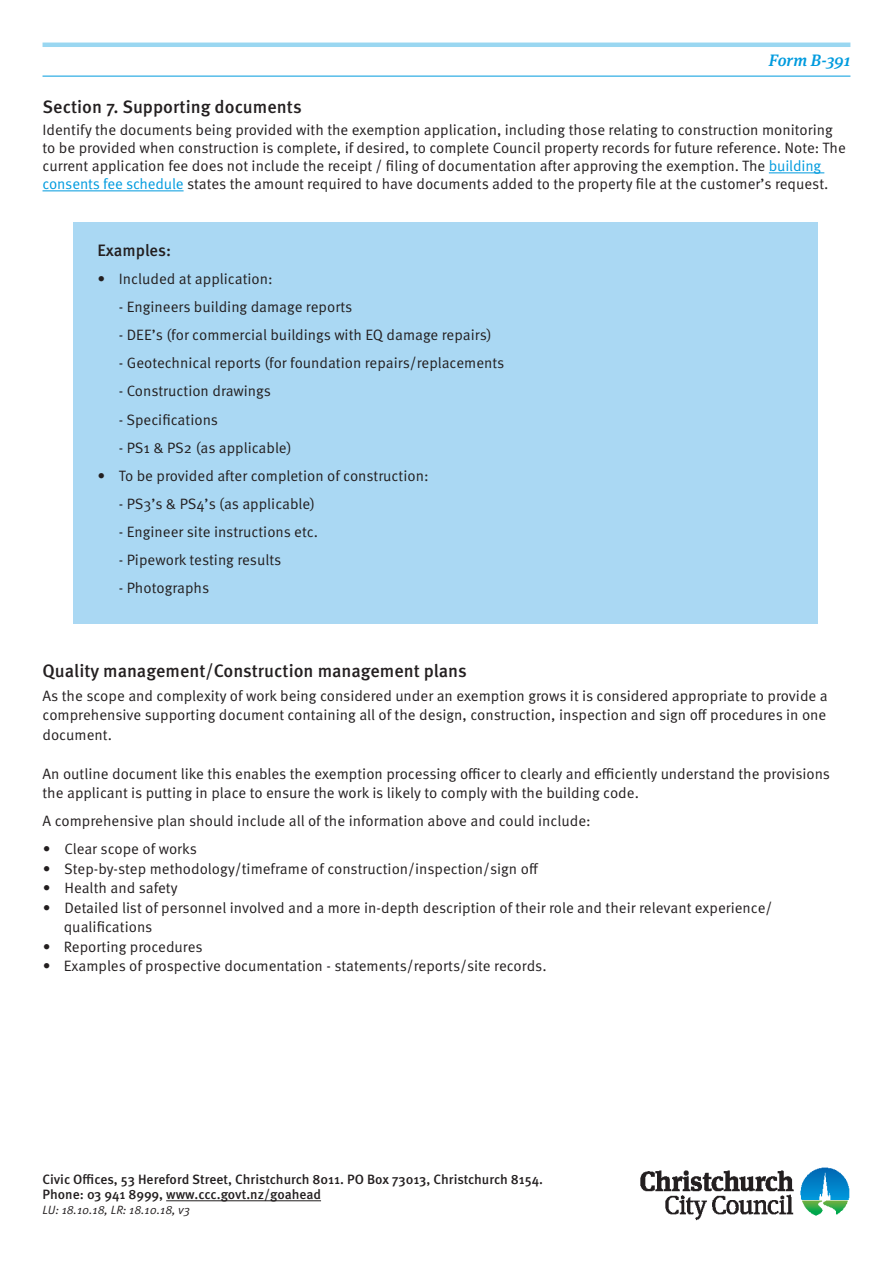
<style>
.page{position:relative;width:893px;height:1263px;background:#fff}
.page>*{position:absolute;margin:0;border:0;box-sizing:border-box;transform-origin:0 0}
.t1{font:500 18px "Meta Pro";color:#231f20}
.t2{font:italic 500 16.5px "Meta Serif Pro";color:#009bde}
.t3{font:500 16.5px "Meta Pro";letter-spacing:-.005em;color:#231f20}
.t4{font:15px/19.5px "Meta Pro";color:#231f20}
.t5{font:500 13.5px/15px "Meta Pro";color:#231f20}
.t6{font:italic 12px "Meta Pro";color:#231f20}
.s1{color:#009bde}
</style>
<div class="page">
<hr style="left:43px;top:43px;width:807px;height:4px;background:#9ad7f1">
<hr style="left:43px;top:76px;width:807px;height:1px;background:#009bde">
<hr style="left:769px;top:172px;width:55px;height:1px;background:#009bde">
<hr style="left:43px;top:190px;width:141px;height:1px;background:#009bde">
<hr style="left:166px;top:1200px;width:155px;height:1px;background:#231f20">
<img style="left:640px;top:1167px;width:210px;height:53px">
<div style="left:73px;top:222px;width:744px;height:402px;background:#aad8f3"></div>
<p class="t2" style="left:769px;top:48px;width:83px">Form B-391</p>
<p class="t1" style="left:43px;top:96px;width:261px">Section 7. Supporting documents</p>
<p class="t4" style="left:43px;top:121px;width:805px;line-height:18px">Identify the documents being provided with the exemption application, including those relating to construction monitoring to be provided when construction is complete, if desired, to complete Council property records for future reference. Note: The current application fee does not include the receipt / filing of documentation after approving the exemption. The <span class="s1">building consents fee schedule</span> states the amount required to have documents added to the property file at the customer’s request.</p>
<p class="t3" style="left:98px;top:240px;width:75px">Examples:</p>
<p class="t4" style="left:98px;top:270px;width:177px">• Included at application:</p>
<p class="t4" style="left:119px;top:298px;width:235px">- Engineers building damage reports</p>
<p class="t4" style="left:119px;top:326px;width:374px">- DEE’s (for commercial buildings with EQ damage repairs)</p>
<p class="t4" style="left:119px;top:354px;width:387px">- Geotechnical reports (for foundation repairs/replacements</p>
<p class="t4" style="left:119px;top:382px;width:154px">- Construction drawings</p>
<p class="t4" style="left:119px;top:410px;width:101px">- Specifications</p>
<p class="t4" style="left:119px;top:438px;width:174px">- PS1 &amp; PS2 (as applicable)</p>
<p class="t4" style="left:98px;top:466px;width:333px">• To be provided after completion of construction:</p>
<p class="t4" style="left:119px;top:494px;width:198px">- PS3’s &amp; PS4’s (as applicable)</p>
<p class="t4" style="left:119px;top:522px;width:201px">- Engineer site instructions etc.</p>
<p class="t4" style="left:119px;top:550px;width:164px">- Pipework testing results</p>
<p class="t4" style="left:119px;top:578px;width:92px">- Photographs</p>
<p class="t1" style="left:43px;top:659px;width:426px">Quality management/Construction management plans</p>
<p class="t4" style="left:43px;top:686px;width:787px;text-align:justify">As the scope and complexity of work being considered under an exemption grows it is considered appropriate to provide a comprehensive supporting document containing all of the design, construction, inspection and sign off procedures in one document.</p>
<p class="t4" style="left:43px;top:764px;width:789px">An outline document like this enables the exemption processing officer to clearly and efficiently understand the provisions the applicant is putting in place to ensure the work is likely to comply with the building code.</p>
<p class="t4" style="left:43px;top:811px;width:550px">A comprehensive plan should include all of the information above and could include:</p>
<p class="t4" style="left:43px;top:839px;width:156px">• Clear scope of works</p>
<p class="t4" style="left:43px;top:859px;width:497px">• Step-by-step methodology/timeframe of construction/inspection/sign off</p>
<p class="t4" style="left:43px;top:878px;width:136px">• Health and safety</p>
<p class="t4" style="left:64px;top:898px;width:710px;text-indent:-21px">• Detailed list of personnel involved and a more in-depth description of their role and their relevant experience/ qualifications</p>
<p class="t4" style="left:43px;top:937px;width:161px">• Reporting procedures</p>
<p class="t4" style="left:43px;top:956px;width:505px">• Examples of prospective documentation - statements/reports/site records.</p>
<p class="t5" style="left:43px;top:1172px;width:502px">Civic Offices, 53 Hereford Street, Christchurch 8011. PO Box 73013, Christchurch 8154.<br>Phone: 03 941 8999, www.ccc.govt.nz/goahead</p>
<p class="t6" style="left:43px;top:1201px;width:149px">LU: 18.10.18, LR: 18.10.18, v3</p>
</div>
